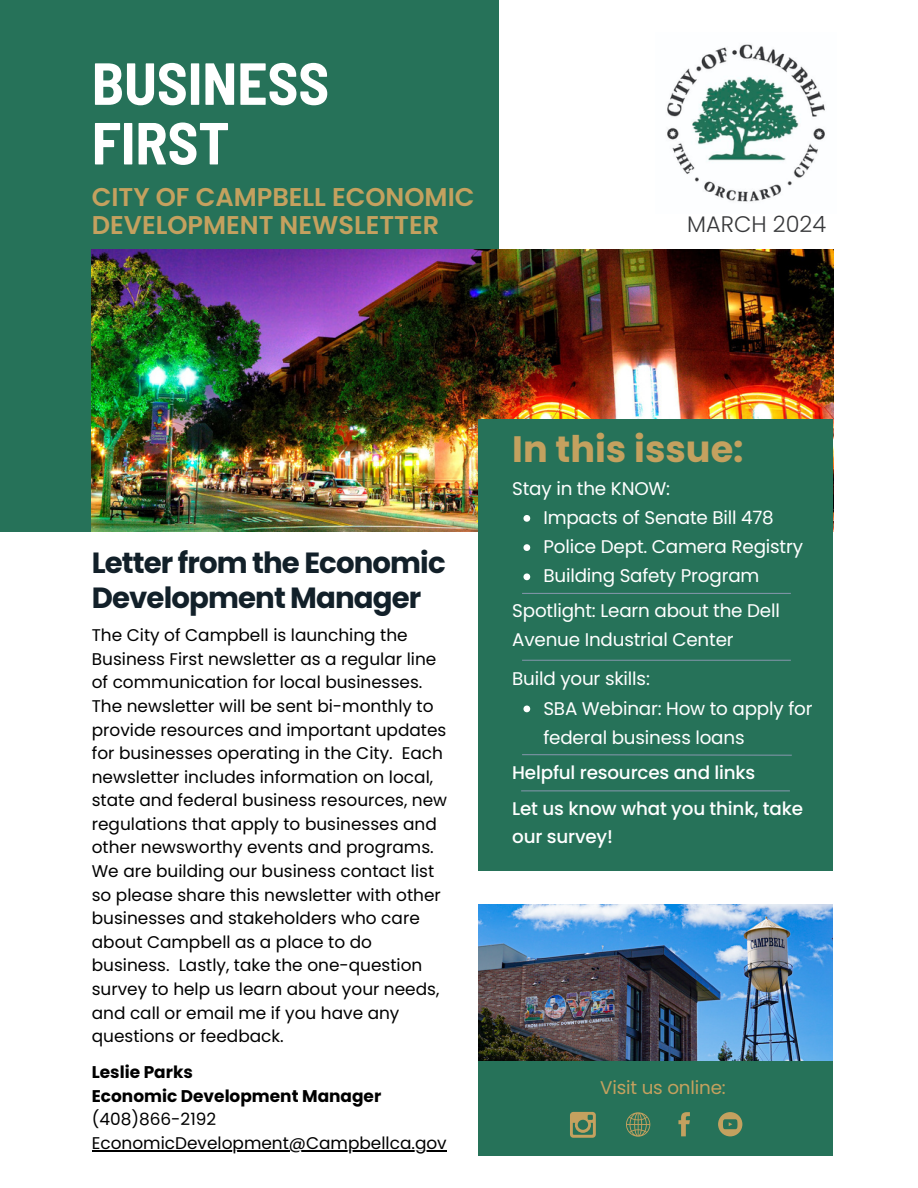
<style>
.page{position:relative;width:918px;height:1188px;background:#fff}
.page>*{position:absolute;margin:0;border:0;box-sizing:border-box;transform-origin:0 0}
.t1{font:700 semi-condensed 59.25px/59.7px "Barlow";color:#fff}
.t2{font:700 36.75px "Poppins";color:#c4a15f}
.t3{font:700 29.25px/34.8px "Poppins";letter-spacing:-.03em;color:#122029}
.t4{font:600 25.65px/28.2px "Poppins";color:#c4a15f}
.t5{font:300 22.5px "Poppins";color:#37383a}
.t6{font:18.3px/29.2px "Poppins";letter-spacing:-.01em;color:#fff}
.t7{font:500 18.3px/28.5px "Poppins";letter-spacing:-.01em;color:#fff}
.t8{font:18.3px "Poppins";letter-spacing:-.01em;color:#c4a15f}
.t9{font:16.95px/23.5px "Poppins";color:#000}
.t10{font:700 16.95px "Poppins";color:#000}
</style>
<div class="page">
<div style="left:0;top:0;width:499px;height:532px;background:#267259"></div>
<img style="left:92px;top:249px;width:741px;height:283px">
<div style="left:478px;top:419px;width:355px;height:452px;background:#267259"></div>
<hr style="left:522px;top:593px;width:269px;height:1px;background:#7c93a4">
<div style="left:478px;top:1007px;width:355px;height:149px;background:#267259"></div>
<img style="left:478px;top:904px;width:355px;height:157px">
<img style="left:667px;top:44px;width:158px;height:158px">
<hr style="left:522px;top:660px;width:269px;height:1px;background:#7c93a4">
<svg style="left:522px;top:754px;width:270px;height:2px"></svg>
<svg style="left:626px;top:1112px;width:24px;height:25px"></svg>
<svg style="left:570px;top:1112px;width:26px;height:26px"></svg>
<svg style="left:678px;top:1112px;width:12px;height:24px"></svg>
<svg style="left:718px;top:1112px;width:24px;height:24px"></svg>
<hr style="left:521px;top:790px;width:269px;height:1px;background:#7c93a4">
<svg style="left:523px;top:515px;width:7px;height:7px"></svg>
<svg style="left:523px;top:544px;width:7px;height:7px"></svg>
<svg style="left:523px;top:573px;width:7px;height:7px"></svg>
<svg style="left:523px;top:706px;width:7px;height:6px"></svg>
<hr style="left:92px;top:1151px;width:355px;height:1px;background:#000">
<p class="t1" style="left:92px;top:51px;width:239px">BUSINESS<br>FIRST</p>
<p class="t4" style="left:92px;top:183px;width:384px">CITY OF CAMPBELL ECONOMIC<br>DEVELOPMENT NEWSLETTER</p>
<h2 class="t5" style="left:687px;top:208px;width:140px">MARCH 2024</h2>
<h5 class="t3" style="left:92px;top:545px;width:355px">Letter from the Economic<br>Development Manager</h5>
<h6 class="t9" style="left:92px;top:623px;width:357px">The City of Campbell is launching the Business First newsletter as a regular line of communication for local businesses.<br>The newsletter will be sent bi-monthly to provide resources and important updates for businesses operating in the City. Each newsletter includes information on local, state and federal business resources, new regulations that apply to businesses and other newsworthy events and programs.<br>We are building our business contact list so please share this newsletter with other businesses and stakeholders who care about Campbell as a place to do business. Lastly, take the one-question survey to help us learn about your needs, and call or email me if you have any questions or feedback.</h6>
<h3 class="t10" style="left:92px;top:1060px;width:103px">Leslie Parks</h3>
<p class="t10" style="left:92px;top:1084px;width:291px">Economic Development Manager</p>
<p class="t9" style="left:92px;top:1108px;width:126px">(408)866-2192</p>
<p class="t9" style="left:92px;top:1131px;width:356px">EconomicDevelopment@Campbellca.gov</p>
<h4 class="t2" style="left:512px;top:423px;width:233px">In this issue:</h4>
<p class="t6" style="left:512px;top:474px;width:160px">Stay in the KNOW:</p>
<p class="t6" style="left:543px;top:503px;width:232px">Impacts of Senate Bill 478</p>
<p class="t6" style="left:543px;top:532px;width:261px">Police Dept. Camera Registry</p>
<p class="t6" style="left:543px;top:561px;width:218px">Building Safety Program</p>
<p class="t6" style="left:512px;top:597px;width:269px;line-height:28.5px">Spotlight: Learn about the Dell<br>Avenue Industrial Center</p>
<p class="t6" style="left:512px;top:664px;width:139px">Build your skills:</p>
<p class="t6" style="left:543px;top:694px;width:271px">SBA Webinar: How to apply for federal business loans</p>
<p class="t7" style="left:512px;top:758px;width:245px">Helpful resources and links</p>
<p class="t7" style="left:512px;top:794px;width:292px">Let us know what you think, take our survey!</p>
<p class="t8" style="left:600px;top:1075px;width:127px">Visit us online:</p>
</div>
